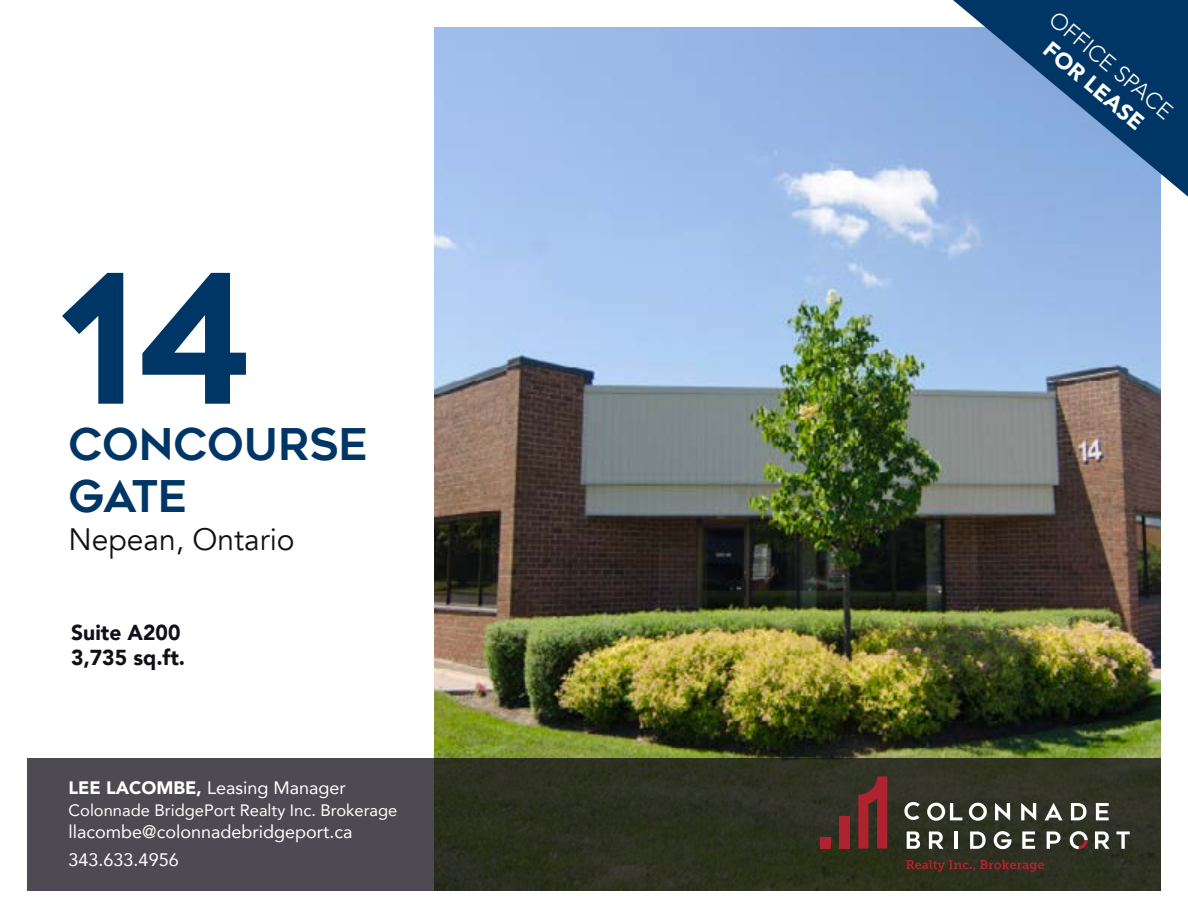
<style>
.page{position:relative;width:1188px;height:918px;background:#fff}
.page>*{position:absolute;margin:0;border:0;box-sizing:border-box;transform-origin:0 0}
.t1{font:178.5px "Geometos";color:#003665}
.t2{font:43.5px/52.2px "Geometos";letter-spacing:-.005em;color:#003665}
.t3{font:30.9px "Avenir";color:#120f18}
.t4{font:300 22.5px "Avenir";color:#fff}
.t5{font:900 22.5px "Avenir";color:#fff}
.t6{font:900 21.6px/25.2px "Avenir";color:#120f18}
.t7{font:18px/28.8px "Avenir";color:#fff}
.t8{font:16.5px "Avenir";color:#fff}
.s1{font-weight:900}
</style>
<div class="page">
<img style="left:434px;top:27px;width:727px;height:731px">
<svg style="left:27px;top:758px;width:1134px;height:133px;background:#393a32"></svg>
<svg style="left:907px;top:831px;width:13px;height:18px"></svg>
<svg style="left:929px;top:831px;width:14px;height:18px"></svg>
<svg style="left:927px;top:803px;width:35px;height:18px"></svg>
<hr style="left:955px;top:831px;width:3px;height:18px;background:#fff">
<svg style="left:969px;top:803px;width:18px;height:18px"></svg>
<svg style="left:970px;top:831px;width:16px;height:18px"></svg>
<svg style="left:995px;top:803px;width:15px;height:17px"></svg>
<svg style="left:994px;top:831px;width:17px;height:18px"></svg>
<svg style="left:1021px;top:803px;width:15px;height:17px"></svg>
<svg style="left:1022px;top:831px;width:13px;height:18px"></svg>
<svg style="left:1045px;top:803px;width:18px;height:17px"></svg>
<svg style="left:1047px;top:831px;width:14px;height:18px"></svg>
<svg style="left:1071px;top:803px;width:15px;height:17px"></svg>
<svg style="left:1096px;top:803px;width:13px;height:17px"></svg>
<svg style="left:1095px;top:831px;width:15px;height:18px"></svg>
<svg style="left:1116px;top:831px;width:14px;height:18px"></svg>
<svg style="left:904px;top:802px;width:16px;height:18px"></svg>
<div style="left:840px;top:816px;width:10px;height:33px;background:#af222f"></div>
<svg style="left:858px;top:776px;width:29px;height:73px;background:#82272a"></svg>
<div style="left:821px;top:837px;width:10px;height:11px;background:#af222f"></div>
<svg style="left:1070px;top:831px;width:18px;height:18px"></svg>
<svg style="left:906px;top:860px;width:138px;height:12px;background:#512b23"></svg>
<svg style="left:953px;top:0;width:235px;height:197px;background:#4773a2"></svg>
<h1 class="t1" style="left:58px;top:239px;width:196px">14</h1>
<h2 class="t2" style="left:69px;top:419px;width:301px">CONCOURSE<br>GATE</h2>
<h3 class="t3" style="left:69px;top:521px;width:228px">Nepean, Ontario</h3>
<p class="t6" style="left:71px;top:619px;width:115px">Suite A200<br>3,735 sq.ft.</p>
<p class="t7" style="left:69px;top:773px;width:279px"><span class="s1">LEE LACOMBE,</span> Leasing Manager</p>
<p class="t8" style="left:69px;top:797px;width:330px">Colonnade BridgePort Realty Inc. Brokerage</p>
<p class="t7" style="left:69px;top:817px;width:285px">llacombe@colonnadebridgeport.ca<br>343.633.4956</p>
<p class="t4" style="left:1061px;top:6px;width:155px;rotate:40deg">OFFICE SPACE</p>
<p class="t5" style="left:1059px;top:31px;width:125px;rotate:40deg">FOR LEASE</p>
</div>
